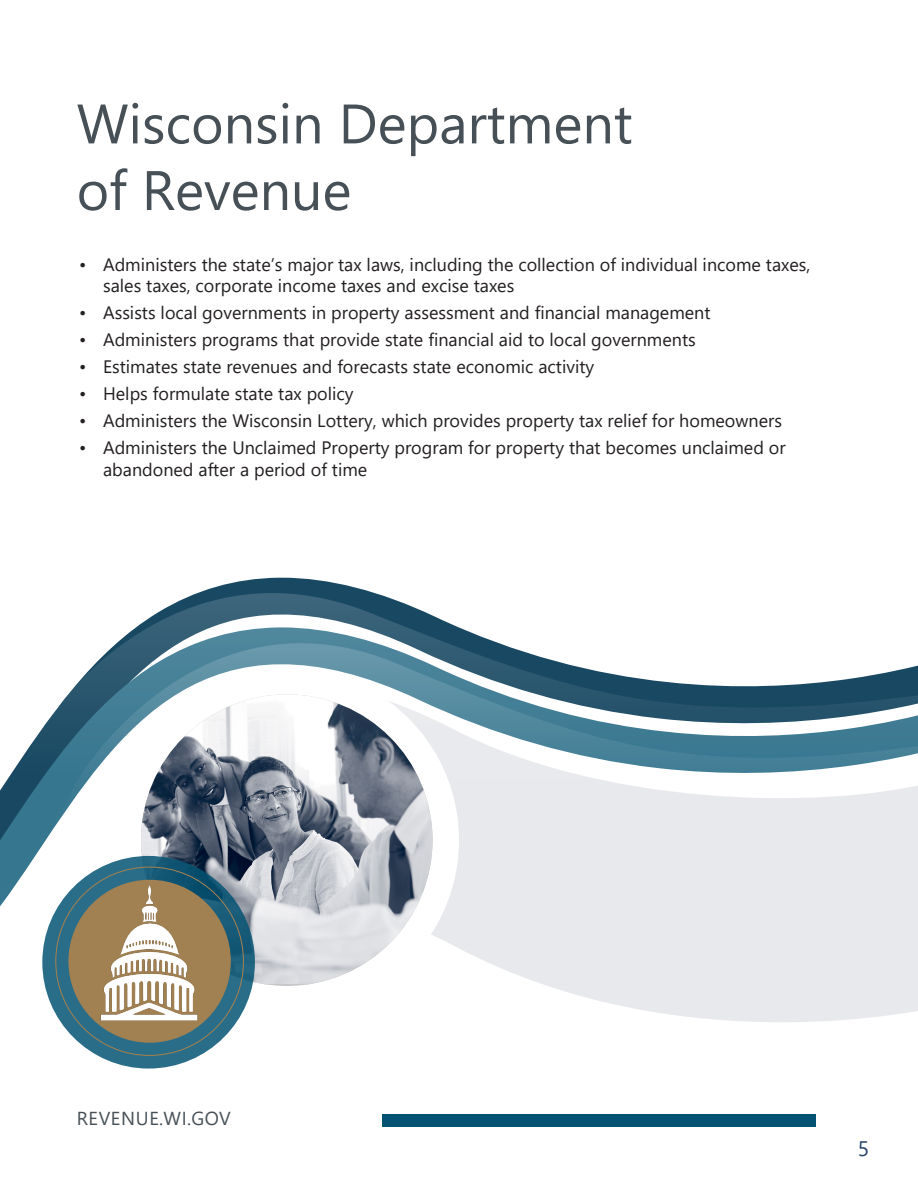
<style>
.page{position:relative;width:918px;height:1188px;background:#fff}
.page>*{position:absolute;margin:0;border:0;box-sizing:border-box;transform-origin:0 0}
.Heading{font:55.5px/66.6px "Segoe UI";color:#465056}
.t1{font:21px "Segoe UI";color:#28446a}
.Body_Text{font:18.75px "Segoe UI";letter-spacing:.035em;color:#465056}
.Bullet_list_-_black{font:18px/21.6px "Segoe UI";color:#231f20}
</style>
<div class="page">
<div style="left:382px;top:1114px;width:434px;height:13px;background:#045373"></div>
<svg style="left:198px;top:577px;width:176px;height:16px;fill:#184862"></svg>
<svg style="left:0;top:593px;width:918px;height:462px"></svg>
<p class="Heading" style="left:77px;top:85px;width:557px">Wisconsin Department of Revenue</p>
<p class="Bullet_list_-_black" style="left:103px;top:252px;width:709px;text-indent:-24px">• Administers the state’s major tax laws, including the collection of individual income taxes, sales taxes, corporate income taxes and excise taxes</p>
<p class="Bullet_list_-_black" style="left:79px;top:300px;width:633px">• Assists local governments in property assessment and financial management</p>
<p class="Bullet_list_-_black" style="left:79px;top:327px;width:618px">• Administers programs that provide state financial aid to local governments</p>
<p class="Bullet_list_-_black" style="left:79px;top:354px;width:517px">• Estimates state revenues and forecasts state economic activity</p>
<p class="Bullet_list_-_black" style="left:79px;top:381px;width:276px">• Helps formulate state tax policy</p>
<p class="Bullet_list_-_black" style="left:79px;top:408px;width:704px">• Administers the Wisconsin Lottery, which provides property tax relief for homeowners</p>
<p class="Bullet_list_-_black" style="left:103px;top:435px;width:684px;text-indent:-24px">• Administers the Unclaimed Property program for property that becomes unclaimed or abandoned after a period of time</p>
<p class="Body_Text" style="left:77px;top:1100px;width:156px">REVENUE.WI.GOV</p>
<p class="t1" style="left:858px;top:1129px;width:13px">5</p>
</div>
